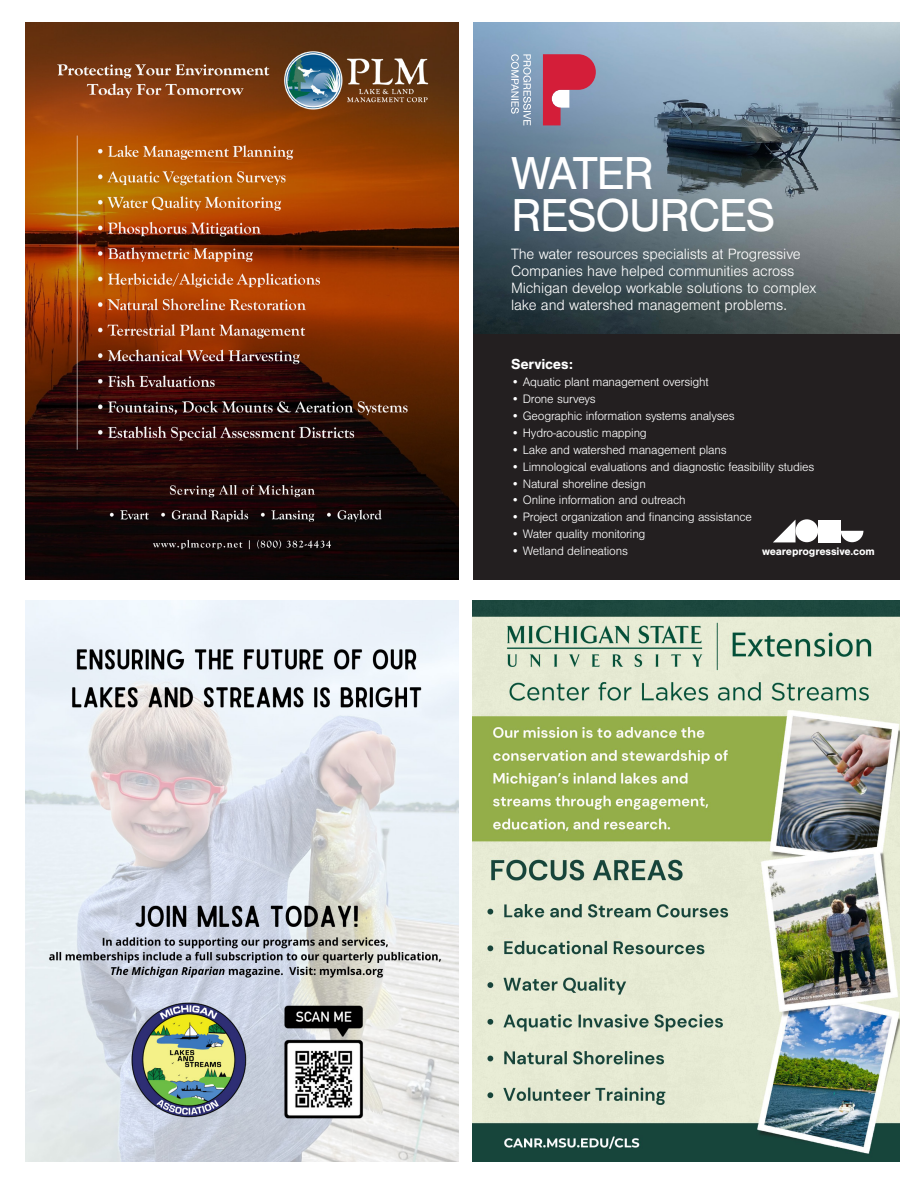
<style>
.page{position:relative;width:918px;height:1188px;background:#fff}
.page>*{position:absolute;margin:0;border:0;box-sizing:border-box;transform-origin:0 0}
.t1{font:47.85px/42.5px "Nimbus San";letter-spacing:-.035em;color:#fff}
.t2{font:300 15.45px/17px "Nimbus San";letter-spacing:-.01em;color:#fff}
.t3{font:700 15px "Nimbus San";letter-spacing:-.01em;color:#fff}
.t4{font:300 12.6px "Nimbus San";letter-spacing:-.015em;color:#fff}
.t5{font:700 11.25px "Nimbus San";letter-spacing:-.015em;color:#fff}
</style>
<div class="page">
<img style="left:26px;top:601px;width:433px;height:561px">
<img style="left:473px;top:23px;width:427px;height:311px">
<div style="left:473px;top:334px;width:427px;height:246px;background:#231f20"></div>
<svg style="left:511px;top:54px;width:20px;height:71px"></svg>
<svg style="left:543px;top:54px;width:53px;height:71px;background:#bb5770"></svg>
<div style="left:796px;top:519px;width:22px;height:23px;background:#fff;border-radius:50%"></div>
<div style="left:818px;top:520px;width:23px;height:22px;background:#fff"></div>
<svg style="left:841px;top:531px;width:22px;height:11px"></svg>
<svg style="left:773px;top:520px;width:23px;height:22px"></svg>
<img style="left:472px;top:601px;width:428px;height:561px">
<div style="left:654px;top:1128px;width:65px;height:30px;background:#17453b"></div>
<img style="left:26px;top:23px;width:433px;height:557px">
<p class="t1" style="left:511px;top:152px;width:266px">WATER<br>RESOURCES</p>
<p class="t2" style="left:511px;top:246px;width:307px">The water resources specialists at Progressive Companies have helped communities across Michigan develop workable solutions to complex lake and watershed management problems.</p>
<p class="t3" style="left:511px;top:356px;width:63px">Services:</p>
<p class="t4" style="left:511px;top:375px;width:199px">• Aquatic plant management oversight</p>
<p class="t4" style="left:511px;top:392px;width:86px">• Drone surveys</p>
<p class="t4" style="left:511px;top:409px;width:225px">• Geographic information systems analyses</p>
<p class="t4" style="left:511px;top:426px;width:137px">• Hydro-acoustic mapping</p>
<p class="t4" style="left:511px;top:443px;width:217px">• Lake and watershed management plans</p>
<p class="t4" style="left:511px;top:460px;width:305px">• Limnological evaluations and diagnostic feasibility studies</p>
<p class="t4" style="left:511px;top:477px;width:136px">• Natural shoreline design</p>
<p class="t4" style="left:511px;top:494px;width:176px">• Online information and outreach</p>
<p class="t4" style="left:511px;top:511px;width:242px">• Project organization and financing assistance</p>
<p class="t4" style="left:511px;top:527px;width:136px">• Water quality monitoring</p>
<p class="t4" style="left:511px;top:544px;width:118px">• Wetland delineations</p>
<p class="t5" style="left:762px;top:545px;width:114px">weareprogressive.com</p>
</div>
